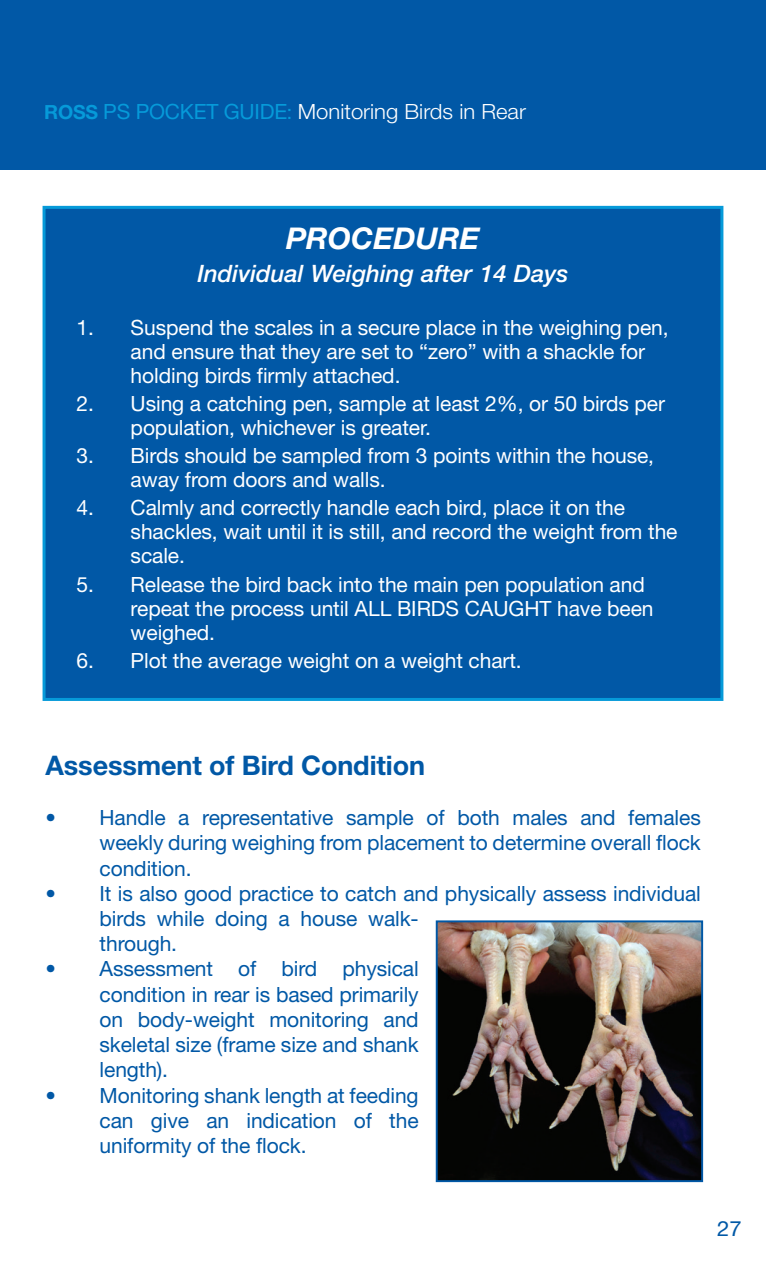
<style>
.page{position:relative;width:766px;height:1276px;background:#fff}
.page>*{position:absolute;margin:0;border:0;box-sizing:border-box;transform-origin:0 0}
.t1{font:italic 700 30px "Helvetica Neue";color:#fff}
.t2{font:700 27px "Helvetica Neue";letter-spacing:-.005em;color:#0158a6}
.t3{font:italic 500 24px "Helvetica Neue";color:#fff}
.t4{font:21px/24px "Helvetica Neue";letter-spacing:-.005em;color:#fff}
.t5{font:21px/25.2px "Helvetica Neue";letter-spacing:-.005em;color:#0158a6;text-align:justify}
.t6{font:300 21px "Helvetica Neue";color:#fff;scale:1.05 1}
.t7{font:21px "Helvetica Neue";letter-spacing:-.005em;color:#0158a6;scale:1.05 1}
.s1{font-weight:700;font-size:19.5px;color:#069ad9}
.s2{font-weight:400;color:#069ad9}
.s3{font-weight:400;font-size:19.5px;color:#069ad9}
</style>
<div class="page">
<div style="left:0;top:0;width:765px;height:170px;background:#0158a6"></div>
<div style="left:44px;top:207px;width:677px;height:492px;background:#0158a6"></div>
<div style="left:43px;top:206px;width:680px;height:495px;border:3px solid #069ad9"></div>
<img style="left:438px;top:923px;width:262px;height:256px">
<div style="left:435px;top:920px;width:268px;height:262px;border:2px solid #0158a6"></div>
<p class="t6" style="left:44px;top:98px;width:460px"><span class="s1">ROSS</span> <span class="s2">PS POCKET GUIDE</span><span class="s3">:</span> Monitoring Birds in Rear</p>
<h1 class="t1" style="left:286px;top:220px;width:195px">PROCEDURE</h1>
<p class="t3" style="left:197px;top:260px;width:372px">Individual Weighing after 14 Days</p>
<p class="t4" style="left:131px;top:315px;width:539px;text-indent:-54px">1. Suspend the scales in a secure place in the weighing pen, and ensure that they are set to “zero” with a shackle for holding birds firmly attached.</p>
<p class="t4" style="left:131px;top:391px;width:536px;text-indent:-54px">2. Using a catching pen, sample at least 2%, or 50 birds per population, whichever is greater.</p>
<p class="t4" style="left:131px;top:443px;width:525px;text-indent:-54px">3. Birds should be sampled from 3 points within the house, away from doors and walls.</p>
<p class="t4" style="left:131px;top:496px;width:548px;text-indent:-54px">4. Calmly and correctly handle each bird, place it on the shackles, wait until it is still, and record the weight from the scale.</p>
<p class="t4" style="left:131px;top:572px;width:524px;text-indent:-54px">5. Release the bird back into the main pen population and repeat the process until ALL BIRDS CAUGHT have been weighed.</p>
<p class="t4" style="left:77px;top:648px;width:446px">6. Plot the average weight on a weight chart.</p>
<p class="t2" style="left:46px;top:748px;width:381px">Assessment of Bird Condition</p>
<p class="t5" style="left:100px;top:805px;width:602px;text-indent:-54px">• Handle a representative sample of both males and females weekly during weighing from placement to determine overall flock condition.</p>
<p class="t5" style="left:100px;top:880px;width:602px;text-align:left;text-indent:-54px">• It is also good practice to catch and physically assess individual birds while doing a house walk-<br>through.</p>
<p class="t5" style="left:100px;top:956px;width:320px;text-indent:-54px">• Assessment of bird physical condition in rear is based primarily on body-weight monitoring and skeletal size (frame size and shank length).</p>
<p class="t5" style="left:100px;top:1082px;width:320px;text-indent:-54px">• Monitoring shank length at feeding can give an indication of the uniformity of the flock.</p>
<p class="t7" style="left:717px;top:1215px;width:25px">27</p>
</div>
